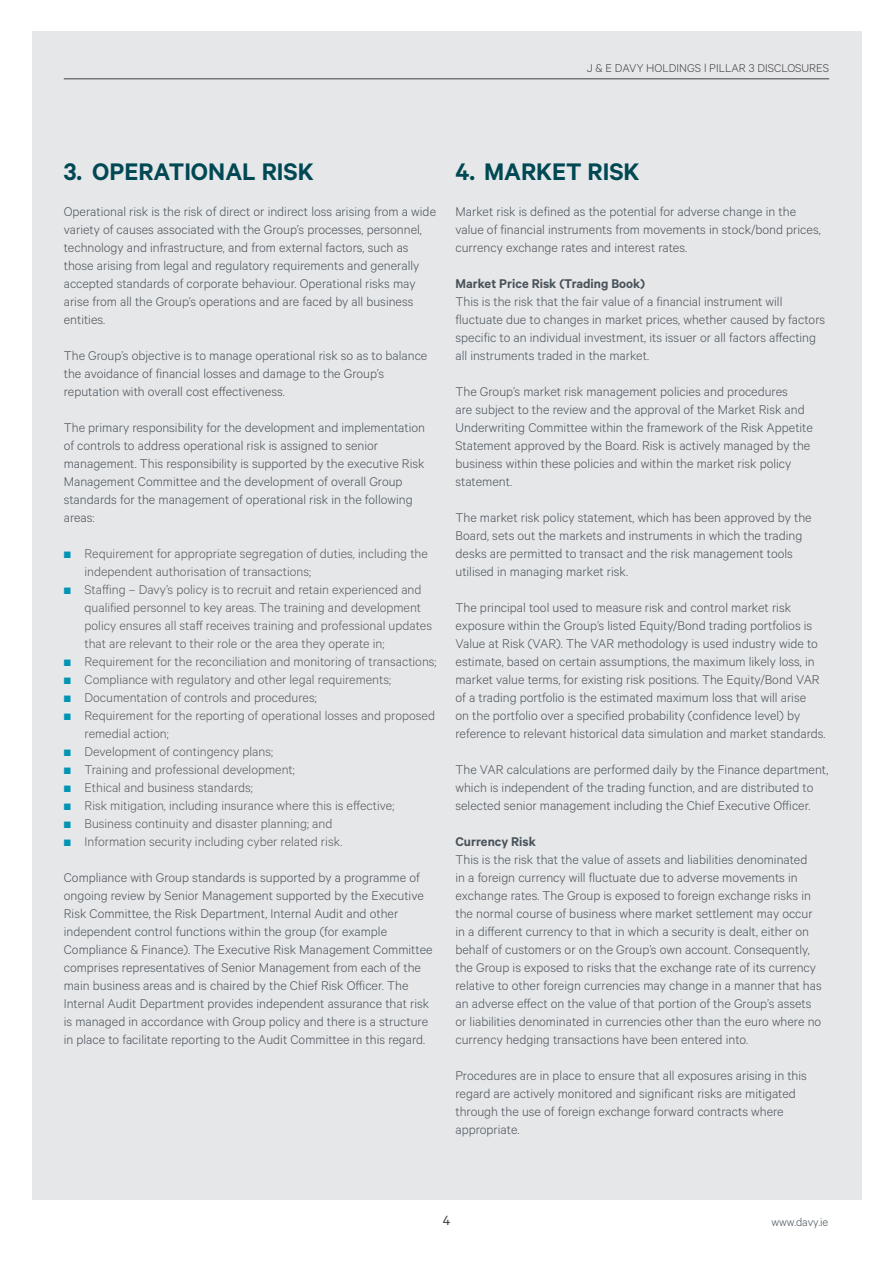
<style>
.page{position:relative;width:893px;height:1263px;background:#fff}
.page>*{position:absolute;margin:0;border:0;box-sizing:border-box;transform-origin:0 0}
.t1{font:600 27px "Calibre";color:#004854}
.t2{font:15px "Calibre";color:#414042}
.t3{font:300 14.25px/18px "Calibre";color:#48525a}
.t4{font:300 14.25px "Calibre";color:#58595b}
.t5{font:600 14.25px "Calibre";color:#48525a}
.t6{font:300 12.75px "Calibre";color:#414042}
.t7{font:300 12.75px "Calibre";color:#48525a}
.s1{font-family:"Quadraat";font-weight:400;color:#0095b5}
</style>
<div class="page">
<div style="left:32px;top:32px;width:829px;height:1168px;background:#e6e7e8"></div>
<hr style="left:64px;top:78px;width:765px;height:1px;background:#414042">
<p class="t6" style="left:587px;top:61px;width:244px">J &amp; E DAVY HOLDINGS l PILLAR 3 DISCLOSURES</p>
<h1 class="t1" style="left:64px;top:156px;width:252px">3. OPERATIONAL RISK</h1>
<p class="t3" style="left:64px;top:202px;width:374px">Operational risk is the risk of direct or indirect loss arising from a wide variety of causes associated with the Group’s processes, personnel, technology and infrastructure, and from external factors, such as those arising from legal and regulatory requirements and generally accepted standards of corporate behaviour. Operational risks may arise from all the Group’s operations and are faced by all business entities.</p>
<p class="t3" style="left:64px;top:346px;width:365px">The Group’s objective is to manage operational risk so as to balance the avoidance of financial losses and damage to the Group’s reputation with overall cost effectiveness.</p>
<p class="t3" style="left:64px;top:418px;width:363px">The primary responsibility for the development and implementation of controls to address operational risk is assigned to senior management. This responsibility is supported by the executive Risk Management Committee and the development of overall Group standards for the management of operational risk in the following areas:</p>
<p class="t4" style="left:64px;top:545px;width:366px"><span class="s1">π</span> Requirement for appropriate segregation of duties, including the</p>
<p class="t4" style="left:85px;top:563px;width:228px">independent authorisation of transactions;</p>
<p class="t4" style="left:64px;top:581px;width:359px"><span class="s1">π</span> Staffing – Davy’s policy is to recruit and retain experienced and</p>
<p class="t4" style="left:85px;top:599px;width:338px">qualified personnel to key areas. The training and development</p>
<p class="t4" style="left:85px;top:617px;width:349px">policy ensures all staff receives training and professional updates</p>
<p class="t4" style="left:85px;top:635px;width:301px">that are relevant to their role or the area they operate in;</p>
<p class="t4" style="left:64px;top:653px;width:374px"><span class="s1">π</span> Requirement for the reconciliation and monitoring of transactions;</p>
<p class="t4" style="left:64px;top:671px;width:329px"><span class="s1">π</span> Compliance with regulatory and other legal requirements;</p>
<p class="t4" style="left:64px;top:689px;width:255px"><span class="s1">π</span> Documentation of controls and procedures;</p>
<p class="t4" style="left:64px;top:707px;width:373px"><span class="s1">π</span> Requirement for the reporting of operational losses and proposed</p>
<p class="t4" style="left:85px;top:725px;width:86px">remedial action;</p>
<p class="t4" style="left:64px;top:743px;width:211px"><span class="s1">π</span> Development of contingency plans;</p>
<p class="t4" style="left:64px;top:761px;width:233px"><span class="s1">π</span> Training and professional development;</p>
<p class="t4" style="left:64px;top:779px;width:191px"><span class="s1">π</span> Ethical and business standards;</p>
<p class="t4" style="left:64px;top:797px;width:332px"><span class="s1">π</span> Risk mitigation, including insurance where this is effective;</p>
<p class="t4" style="left:64px;top:815px;width:270px"><span class="s1">π</span> Business continuity and disaster planning; and</p>
<p class="t4" style="left:64px;top:833px;width:280px"><span class="s1">π</span> Information security including cyber related risk.</p>
<p class="t3" style="left:64px;top:868px;width:370px">Compliance with Group standards is supported by a programme of ongoing review by Senior Management supported by the Executive Risk Committee, the Risk Department, Internal Audit and other independent control functions within the group (for example Compliance &amp; Finance). The Executive Risk Management Committee comprises representatives of Senior Management from each of the main business areas and is chaired by the Chief Risk Officer. The Internal Audit Department provides independent assurance that risk is managed in accordance with Group policy and there is a structure in place to facilitate reporting to the Audit Committee in this regard.</p>
<h1 class="t1" style="left:455px;top:156px;width:186px">4. MARKET RISK</h1>
<p class="t3" style="left:455px;top:202px;width:367px">Market risk is defined as the potential for adverse change in the value of financial instruments from movements in stock/bond prices, currency exchange rates and interest rates.</p>
<p class="t5" style="left:455px;top:275px;width:191px">Market Price Risk (Trading Book)</p>
<p class="t3" style="left:455px;top:292px;width:371px">This is the risk that the fair value of a financial instrument will fluctuate due to changes in market prices, whether caused by factors specific to an individual investment, its issuer or all factors affecting all instruments traded in the market.</p>
<p class="t3" style="left:455px;top:382px;width:359px">The Group’s market risk management policies and procedures<br>are subject to the review and the approval of the Market Risk and Underwriting Committee within the framework of the Risk Appetite Statement approved by the Board. Risk is actively managed by the business within these policies and within the market risk policy statement.</p>
<p class="t3" style="left:455px;top:508px;width:358px">The market risk policy statement, which has been approved by the Board, sets out the markets and instruments in which the trading desks are permitted to transact and the risk management tools utilised in managing market risk.</p>
<p class="t3" style="left:455px;top:598px;width:372px">The principal tool used to measure risk and control market risk exposure within the Group’s listed Equity/Bond trading portfolios is Value at Risk (VAR). The VAR methodology is used industry wide to estimate, based on certain assumptions, the maximum likely loss, in market value terms, for existing risk positions. The Equity/Bond VAR of a trading portfolio is the estimated maximum loss that will arise<br>on the portfolio over a specified probability (confidence level) by reference to relevant historical data simulation and market standards.</p>
<p class="t3" style="left:455px;top:760px;width:374px">The VAR calculations are performed daily by the Finance department, which is independent of the trading function, and are distributed to selected senior management including the Chief Executive Officer.</p>
<p class="t5" style="left:455px;top:833px;width:82px">Currency Risk</p>
<p class="t3" style="left:455px;top:850px;width:368px">This is the risk that the value of assets and liabilities denominated<br>in a foreign currency will fluctuate due to adverse movements in exchange rates. The Group is exposed to foreign exchange risks in the normal course of business where market settlement may occur in a different currency to that in which a security is dealt, either on behalf of customers or on the Group’s own account. Consequently, the Group is exposed to risks that the exchange rate of its currency relative to other foreign currencies may change in a manner that has an adverse effect on the value of that portion of the Group’s assets or liabilities denominated in currencies other than the euro where no currency hedging transactions have been entered into.</p>
<p class="t3" style="left:455px;top:1066px;width:353px">Procedures are in place to ensure that all exposures arising in this regard are actively monitored and significant risks are mitigated through the use of foreign exchange forward contracts where appropriate.</p>
<p class="t2" style="left:443px;top:1211px;width:9px">4</p>
<p class="t7" style="left:771px;top:1214px;width:58px">www.davy.ie</p>
</div>
